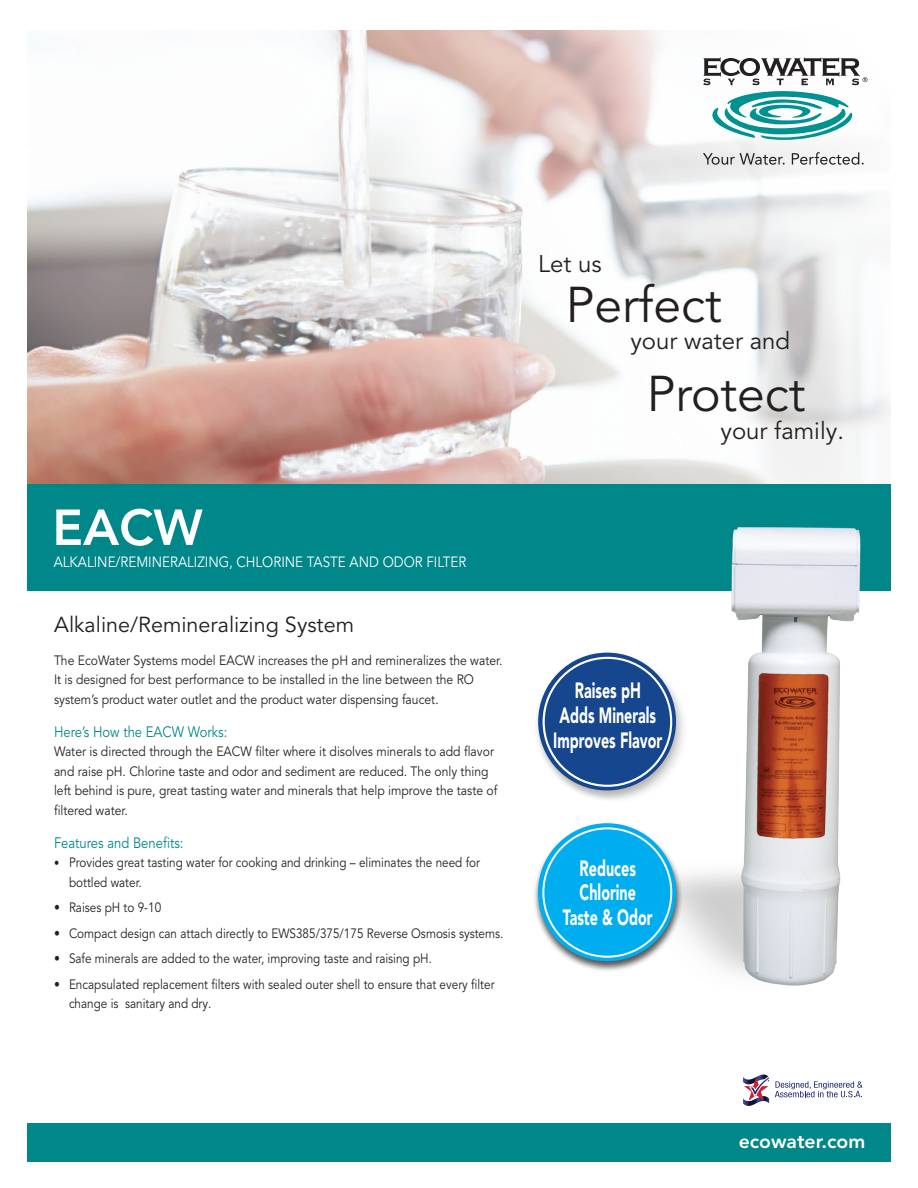
<style>
.page{position:relative;width:918px;height:1188px;background:#fff}
.page>*{position:absolute;margin:0;border:0;box-sizing:border-box;transform-origin:0 0}
.t1{font:800 50.1px "Avenir LT Pro";color:#fff}
.t2{font:49.8px "Avenir LT Pro";color:#231f20}
.t3{font:24px "Avenir LT Pro";color:#231f20}
.t4{font:900 22.05px/25.2px "Avenir LT Pro";color:#fff;text-align:center;scale:.65 1}
.t5{font:21.6px "Avenir LT Pro";color:#231f20}
.t6{font:800 19.35px "Avenir LT Pro";color:#fff}
.t7{font:15px "Avenir LT Pro";color:#008789;scale:.87 1}
.t8{font:14.85px "Avenir LT Pro";color:#fff;scale:.9 1}
.t9{font:13.5px/19.5px "Avenir LT Pro";color:#231f20;scale:.9 1}
.t10{font:13.5px/19.5px "Avenir LT Pro";color:#231f20;scale:.87 1}
.s1{font-size:12px}
</style>
<div class="page">
<img style="left:27px;top:30px;width:864px;height:454px">
<div style="left:27px;top:484px;width:864px;height:106px;background:#008789"></div>
<div style="left:27px;top:1123px;width:864px;height:39px;background:#008789"></div>
<svg style="left:743px;top:1075px;width:120px;height:31px"></svg>
<img style="left:640px;top:481px;width:251px;height:505px">
<div style="left:533px;top:651px;width:150px;height:150px;background:#231f20;opacity:.25"></div>
<div style="left:540px;top:654px;width:150px;height:150px;background:#231f20;opacity:.1"></div>
<div style="left:538px;top:653px;width:138px;height:137px;background:#16468d;border-radius:50%"></div>
<div style="left:533px;top:822px;width:150px;height:150px;background:#231f20;opacity:.75"></div>
<div style="left:538px;top:823px;width:138px;height:138px;background:#00aeef;border-radius:50%"></div>
<svg style="left:511px;top:230px;width:307px;height:151px"></svg>
<svg style="left:712px;top:91px;width:140px;height:49px"></svg>
<svg style="left:703px;top:57px;width:165px;height:28px"></svg>
<svg style="left:703px;top:153px;width:82px;height:12px"></svg>
<svg style="left:792px;top:152px;width:72px;height:13px"></svg>
<h1 class="t1" style="left:52px;top:498px;width:152px">EACW</h1>
<p class="t8" style="left:54px;top:553px;width:460px">ALKALINE/REMINERALIZING, CHLORINE TASTE AND ODOR FILTER</p>
<h3 class="t5" style="left:54px;top:612px;width:301px">Alkaline/Remineralizing System</h3>
<p class="t9" style="left:54px;top:651px;width:500px">The EcoWater Systems model EACW increases the pH and remineralizes the water.<br>It is designed for best performance to be installed in the line between the RO system’s product water outlet and the product water dispensing faucet.</p>
<p class="t7" style="left:54px;top:723px;width:201px">Here’s How the EACW Works:</p>
<p class="t9" style="left:54px;top:742px;width:494px">Water is directed through the EACW filter where it disolves minerals to add flavor and raise pH. Chlorine taste and odor and sediment are reduced. The only thing left behind is pure, great tasting water and minerals that help improve the taste of filtered water.</p>
<p class="t7" style="left:54px;top:834px;width:150px">Features and Benefits:</p>
<p class="t10" style="left:69px;top:853px;width:474px;text-indent:-15px"><span class="s1">•</span> Provides great tasting water for cooking and drinking – eliminates the need for bottled water.</p>
<p class="t10" style="left:54px;top:898px;width:125px">• Raises pH to 9-10</p>
<p class="t10" style="left:54px;top:924px;width:518px">• Compact design can attach directly to EWS385/375/175 Reverse Osmosis systems.</p>
<p class="t10" style="left:54px;top:949px;width:436px">• Safe minerals are added to the water, improving taste and raising pH.</p>
<p class="t10" style="left:69px;top:975px;width:491px;text-indent:-15px">• Encapsulated replacement filters with sealed outer shell to ensure that every filter change is sanitary and dry.</p>
<h3 class="t3" style="left:538px;top:249px;width:65px">Let us</h3>
<h2 class="t2" style="left:566px;top:275px;width:157px">Perfect</h2>
<h3 class="t3" style="left:630px;top:327px;width:161px">your water and</h3>
<h2 class="t2" style="left:647px;top:364px;width:160px">Protect</h2>
<h3 class="t3" style="left:721px;top:416px;width:125px">your family.</h3>
<h3 class="t4" style="left:553px;top:678px;width:170px">Raises pH<br>Adds Minerals<br>Improves Flavor</h3>
<h3 class="t4" style="left:563px;top:856px;width:140px;line-height:24.5px">Reduces<br>Chlorine<br>Taste &amp; Odor</h3>
<h3 class="t6" style="left:739px;top:1130px;width:128px">ecowater.com</h3>
</div>
